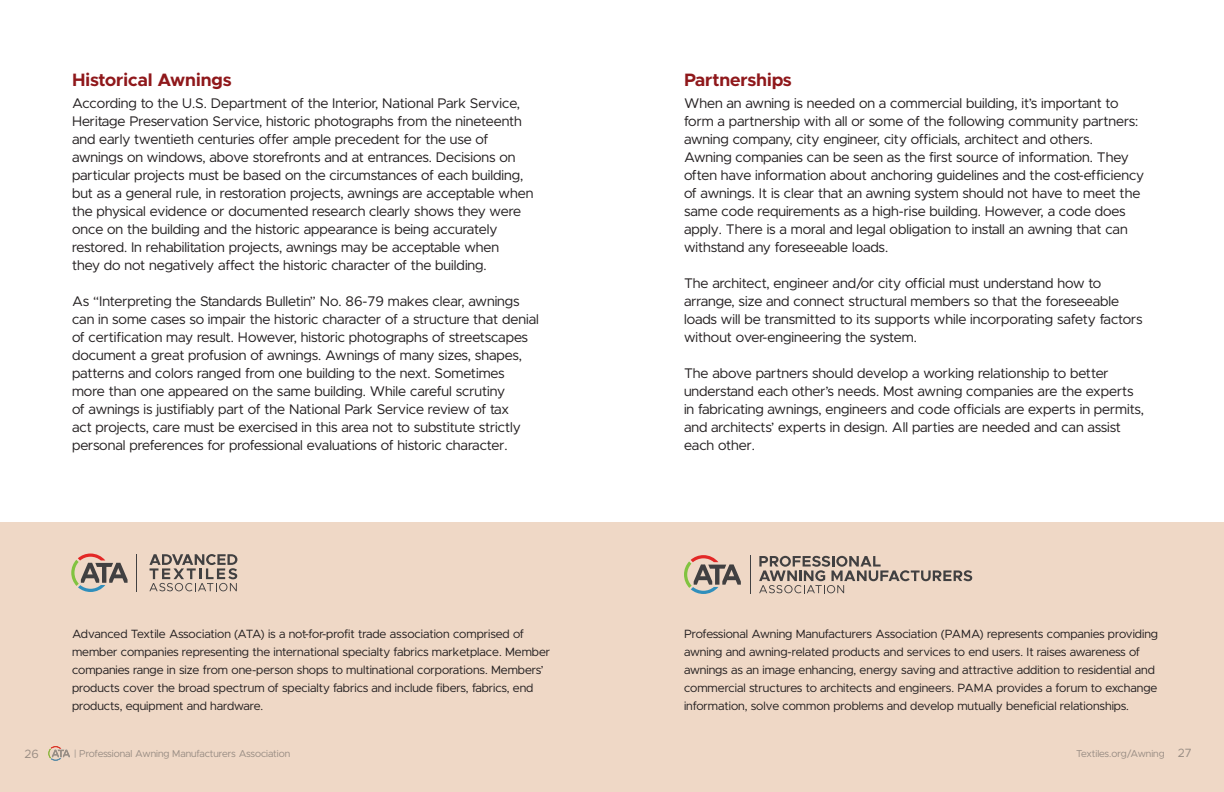
<style>
.page{position:relative;width:1224px;height:792px;background:#fff}
.page>*{position:absolute;margin:0;border:0;box-sizing:border-box;transform-origin:0 0}
.t1{font:700 18px "Metropolis";color:#8f181b}
.t2{font:14px/18px "Metropolis";color:#231f20}
.t3{font:12px/18px "Metropolis";color:#231f20}
.t4{font:12px "Metropolis";color:#919396}
.t5{font:10px "Metropolis";color:#919396}
.s1{font-size:12px}
</style>
<div class="page">
<div style="left:0;top:522px;width:1224px;height:270px;background:#efd8c6"></div>
<div style="left:1076px;top:749px;width:88px;height:9px;background:#efd8c6"></div>
<div style="left:1165px;top:748px;width:26px;height:9px;background:#efd8c6"></div>
<div style="left:75px;top:750px;width:215px;height:9px;background:#efd8c6"></div>
<svg style="left:48px;top:746px;width:22px;height:15px"></svg>
<div style="left:25px;top:749px;width:13px;height:9px;background:#efd8c6"></div>
<svg style="left:684px;top:555px;width:57px;height:39px;background:#baaa9b"></svg>
<hr style="left:750px;top:555px;width:1px;height:39px;background:#414041">
<svg style="left:759px;top:556px;width:213px;height:37px;background:#c4b3a5"></svg>
<svg style="left:71px;top:554px;width:57px;height:38px;background:#baaa9b"></svg>
<hr style="left:136px;top:554px;width:1px;height:37px;background:#414041">
<svg style="left:149px;top:554px;width:88px;height:37px;background:#b8a89c"></svg>
<p class="t1" style="left:72px;top:69px;width:161px">Historical Awnings</p>
<p class="t2" style="left:72px;top:94px;width:463px">According to the U.S. Department of the Interior, National Park Service, Heritage Preservation Service, historic photographs from the nineteenth and early twentieth centuries offer ample precedent for the use of awnings on windows, above storefronts and at entrances. Decisions on particular projects must be based on the circumstances of each building, but as a general rule, in restoration projects, awnings are acceptable when the physical evidence or documented research clearly shows they were once on the building and the historic appearance is being accurately restored. In rehabilitation projects, awnings may be acceptable when<br>they do not negatively affect the historic character of the building.</p>
<p class="t2" style="left:72px;top:293px;width:468px">As “Interpreting the Standards Bulletin” No. 86-79 makes clear, awnings can in some cases so impair the historic character of a structure that denial of certification may result. However, historic photographs of streetscapes document a great profusion of awnings. Awnings of many sizes, shapes, patterns and colors ranged from one building to the next. Sometimes more than one appeared on the same building. While careful scrutiny<br>of awnings is justifiably part of the National Park Service review of tax<br>act projects, care must be exercised in this area not to substitute strictly personal preferences for professional evaluations of historic character.</p>
<p class="t3" style="left:72px;top:624px;width:480px">Advanced Textile Association (ATA) is a not-for-profit trade association comprised of member companies representing the international specialty fabrics marketplace. Member companies range in size from one-person shops to multinational corporations. Members’ products cover the broad spectrum of specialty fabrics and include fibers, fabrics, end products, equipment and hardware.</p>
<p class="t1" style="left:684px;top:69px;width:109px">Partnerships</p>
<p class="t2" style="left:684px;top:94px;width:462px">When an awning is needed on a commercial building, it’s important to form a partnership with all or some of the following community partners: awning company, city engineer, city officials, architect and others.<br>Awning companies can be seen as the first source of information. They often have information about anchoring guidelines and the cost-efficiency of awnings. It is clear that an awning system should not have to meet the same code requirements as a high-rise building. However, a code does apply. There is a moral and legal obligation to install an awning that can withstand any foreseeable loads.</p>
<p class="t2" style="left:684px;top:275px;width:460px">The architect, engineer and/or city official must understand how to arrange, size and connect structural members so that the foreseeable loads will be transmitted to its supports while incorporating safety factors without over-engineering the system.</p>
<p class="t2" style="left:684px;top:365px;width:462px">The above partners should develop a working relationship to better understand each other’s needs. Most awning companies are the experts in fabricating awnings, engineers and code officials are experts in permits, and architects’ experts in design. All parties are needed and can assist each other.</p>
<p class="t3" style="left:684px;top:624px;width:476px">Professional Awning Manufacturers Association (PAMA) represents companies providing awning and awning-related products and services to end users. It raises awareness of awnings as an image enhancing, energy saving and attractive addition to residential and commercial structures to architects and engineers. PAMA provides a forum to exchange information, solve common problems and develop mutually beneficial relationships.</p>
<p class="t4" style="left:24px;top:746px;width:16px">26</p>
<p class="t5" style="left:74px;top:747px;width:218px">| Professional Awning Manufacturers Association</p>
<p class="t5" style="left:1076px;top:747px;width:117px">Textiles.org/Awning <span class="s1">27</span></p>
</div>
